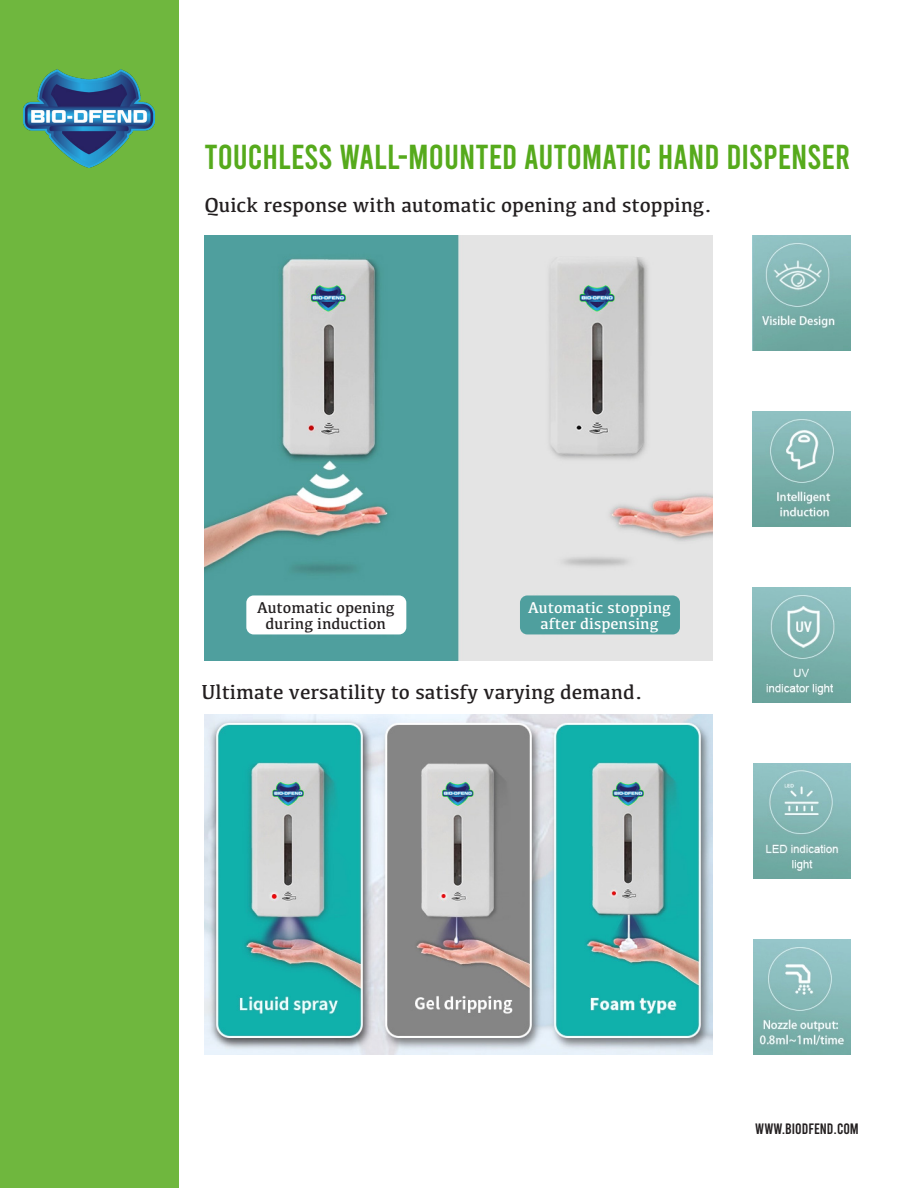
<style>
.page{position:relative;width:918px;height:1188px;background:#fff}
.page>*{position:absolute;margin:0;border:0;box-sizing:border-box;transform-origin:0 0}
.t1{font:34.5px "Bebas";color:#56aa1c}
.t2{font:21px "Kefa";color:#231f20}
.t3{font:16.2px "Kefa";color:#fff}
.t4{font:16.2px "Kefa";color:#231f20}
.t5{font:15px "Bebas";color:#231f20}
</style>
<div class="page">
<div style="left:0;top:0;width:178px;height:1188px;background:#6fb73e"></div>
<img style="left:204px;top:714px;width:508px;height:340px">
<img style="left:204px;top:236px;width:508px;height:425px">
<div style="left:520px;top:595px;width:160px;height:39px;background:#4f9f9e;border-radius:7px"></div>
<div style="left:246px;top:595px;width:160px;height:39px;background:#fff;border-radius:7px"></div>
<img style="left:753px;top:236px;width:97px;height:114px">
<img style="left:753px;top:412px;width:97px;height:114px">
<img style="left:753px;top:588px;width:97px;height:114px">
<img style="left:754px;top:764px;width:96px;height:114px">
<img style="left:754px;top:940px;width:96px;height:114px">
<img style="left:24px;top:69px;width:131px;height:99px">
<p class="t1" style="left:204px;top:139px;width:647px">TOUCHLESS WALL-MOUNTED AUTOMATIC HAND DISPENSER</p>
<p class="t2" style="left:204px;top:192px;width:509px">Quick response with automatic opening and stopping.</p>
<p class="t4" style="left:257px;top:597px;width:139px">Automatic opening</p>
<p class="t4" style="left:266px;top:613px;width:122px">during induction</p>
<p class="t3" style="left:528px;top:597px;width:144px">Automatic stopping</p>
<p class="t3" style="left:541px;top:613px;width:119px">after dispensing</p>
<p class="t2" style="left:202px;top:679px;width:443px">Ultimate versatility to satisfy varying demand.</p>
<p class="t5" style="left:755px;top:1121px;width:105px">WWW.BIODFEND.COM</p>
</div>
